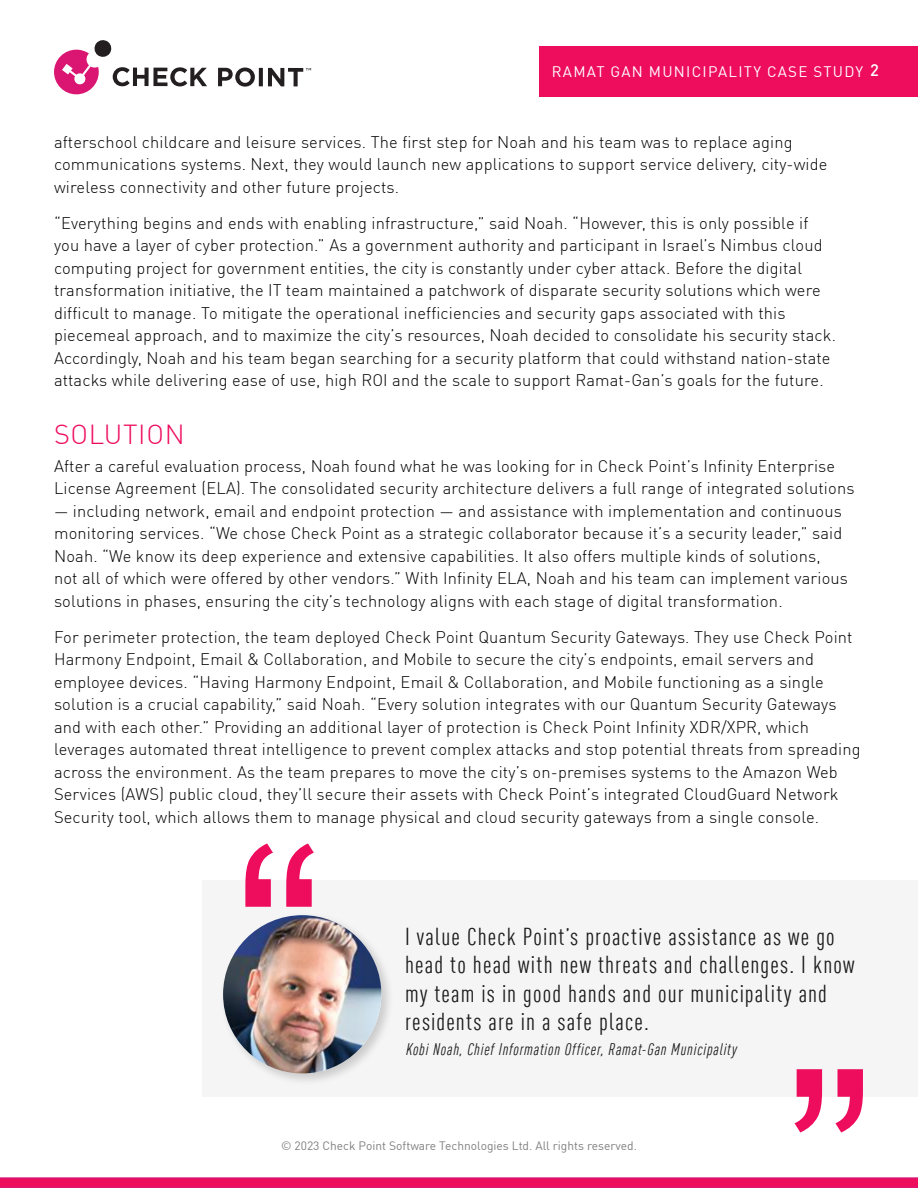
<style>
.page{position:relative;width:918px;height:1188px;background:#fff}
.page>*{position:absolute;margin:0;border:0;box-sizing:border-box;transform-origin:0 0}
.t1{font:300 27px "DIN Pro";letter-spacing:.025em;color:#ee0c5d}
.Quote_credit{font:condensed 24px/28.5px "DIN Pro";letter-spacing:.045em;color:#1a1a1a}
.Body_Copy{font:300 16.5px/22.5px "DIN Pro";letter-spacing:.01em;color:#000}
.Quote_credit-2{font:italic condensed 16.5px "DIN Pro";letter-spacing:.05em;color:#1a1a1a}
.t2{font:15px "DIN Pro";letter-spacing:.085em;color:#fff}
.t3{font:12px "DIN Pro";color:#808080}
.s1{font-weight:500;font-size:16.5px}
</style>
<div class="page">
<svg style="left:0;top:1177px;width:918px;height:11px;background:#e91667"></svg>
<div style="left:539px;top:46px;width:379px;height:51px;background:#ee0c5d"></div>
<div style="left:203px;top:880px;width:715px;height:217px;background:#f5f5f5"></div>
<svg style="left:245px;top:843px;width:69px;height:64px"></svg>
<svg style="left:795px;top:1069px;width:68px;height:63px"></svg>
<div style="left:220px;top:912px;width:174px;height:174px;background:#000;opacity:.17"></div>
<img style="left:223px;top:915px;width:158px;height:159px;border-radius:79px">
<svg style="left:218px;top:68px;width:37px;height:19px"></svg>
<svg style="left:259px;top:68px;width:4px;height:18px"></svg>
<svg style="left:54px;top:40px;width:153px;height:54px"></svg>
<svg style="left:268px;top:68px;width:43px;height:18px"></svg>
<p class="t2" style="left:552px;top:60px;width:328px">RAMAT GAN MUNICIPALITY CASE STUDY <span class="s1">2</span></p>
<p class="Body_Copy" style="left:54px;top:129px;width:775px">afterschool childcare and leisure services. The first step for Noah and his team was to replace aging communications systems. Next, they would launch new applications to support service delivery, city-wide wireless connectivity and other future projects.</p>
<p class="Body_Copy" style="left:54px;top:210px;width:784px">“Everything begins and ends with enabling infrastructure,” said Noah. “However, this is only possible if you have a layer of cyber protection.” As a government authority and participant in Israel’s Nimbus cloud computing project for government entities, the city is constantly under cyber attack. Before the digital transformation initiative, the IT team maintained a patchwork of disparate security solutions which were difficult to manage. To mitigate the operational inefficiencies and security gaps associated with this piecemeal approach, and to maximize the city’s resources, Noah decided to consolidate his security stack.<br>Accordingly, Noah and his team began searching for a security platform that could withstand nation-state attacks while delivering ease of use, high ROI and the scale to support Ramat-Gan’s goals for the future.</p>
<p class="t1" style="left:54px;top:414px;width:132px">SOLUTION</p>
<p class="Body_Copy" style="left:54px;top:453px;width:802px">After a careful evaluation process, Noah found what he was looking for in Check Point’s Infinity Enterprise<br>License Agreement (ELA). The consolidated security architecture delivers a full range of integrated solutions</p>
<p class="Body_Copy" style="left:54px;top:498px;width:796px">— including network, email and endpoint protection — and assistance with implementation and continuous monitoring services. “We chose Check Point as a strategic collaborator because it’s a security leader,” said Noah. “We know its deep experience and extensive capabilities. It also offers multiple kinds of solutions, not all of which were offered by other vendors.” With Infinity ELA, Noah and his team can implement various solutions in phases, ensuring the city’s technology aligns with each stage of digital transformation.</p>
<p class="Body_Copy" style="left:54px;top:624px;width:808px">For perimeter protection, the team deployed Check Point Quantum Security Gateways. They use Check Point Harmony Endpoint, Email &amp; Collaboration, and Mobile to secure the city’s endpoints, email servers and employee devices. “Having Harmony Endpoint, Email &amp; Collaboration, and Mobile functioning as a single solution is a crucial capability,” said Noah. “Every solution integrates with our Quantum Security Gateways and with each other.” Providing an additional layer of protection is Check Point Infinity XDR/XPR, which leverages automated threat intelligence to prevent complex attacks and stop potential threats from spreading across the environment. As the team prepares to move the city’s on-premises systems to the Amazon Web Services (AWS) public cloud, they’ll secure their assets with Check Point’s integrated CloudGuard Network Security tool, which allows them to manage physical and cloud security gateways from a single console.</p>
<p class="Quote_credit" style="left:405px;top:920px;width:451px">I value Check Point’s proactive assistance as we go head to head with new threats and challenges. I know my team is in good hands and our municipality and residents are in a safe place.</p>
<p class="Quote_credit-2" style="left:406px;top:1038px;width:332px">Kobi Noah, Chief Information Officer, Ramat-Gan Municipality</p>
<p class="t3" style="left:281px;top:1136px;width:357px">© 2023 Check Point Software Technologies Ltd. All rights reserved.</p>
</div>
